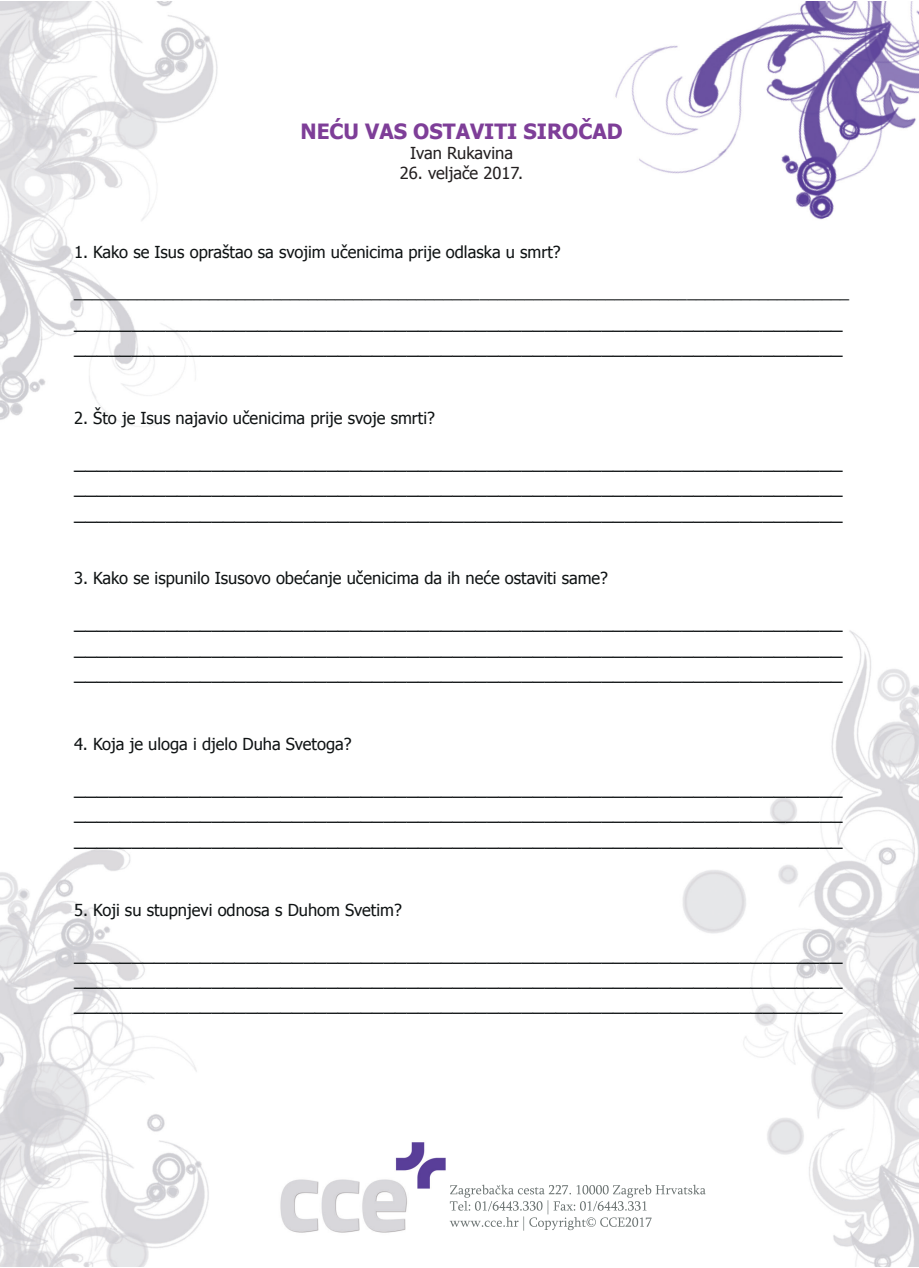
<style>
.page{position:relative;width:919px;height:1268px;background:#fff}
.page>*{position:absolute;margin:0;border:0;box-sizing:border-box;transform-origin:0 0}
.t1{font:21px/25.2px "Tahoma";color:#0f1314;text-align:justify}
.t2{font:700 21px "Tahoma";color:#7e3e98}
.t3{font:16.5px "Tahoma";color:#0f1314}
.t4{font:16.5px "Tahoma";color:#231f20}
</style>
<div class="page">
<img style="left:0;top:1px;width:918px;height:1265px">
<img style="left:482px;top:1184px;width:169px;height:10px">
<img style="left:655px;top:1184px;width:47px;height:10px">
<img style="left:464px;top:1199px;width:175px;height:15px">
<svg style="left:642px;top:1200px;width:4px;height:10px"></svg>
<img style="left:484px;top:1216px;width:34px;height:10px">
<img style="left:523px;top:1216px;width:115px;height:14px">
<p class="t2" style="left:300px;top:117px;width:324px">NEĆU VAS OSTAVITI SIROČAD</p>
<p class="t4" style="left:410px;top:142px;width:104px">Ivan Rukavina</p>
<p class="t4" style="left:400px;top:162px;width:125px">26. veljače 2017.</p>
<p class="t3" style="left:74px;top:241px;width:488px">1. Kako se Isus opraštao sa svojim učenicima prije odlaska u smrt?</p>
<p class="t3" style="left:74px;top:281px;width:776px">______________________________________________________________________________________</p>
<p class="t1" style="left:74px;top:307px;width:770px">___________________________________________________________________ ___________________________________________________________________</p>
<p class="t3" style="left:74px;top:407px;width:362px">2. Što je Isus najavio učenicima prije svoje smrti?</p>
<p class="t1" style="left:74px;top:448px;width:770px">___________________________________________________________________ ___________________________________________________________________ ___________________________________________________________________</p>
<p class="t3" style="left:74px;top:567px;width:535px">3. Kako se ispunilo Isusovo obećanje učenicima da ih neće ostaviti same?</p>
<p class="t1" style="left:74px;top:608px;width:770px">___________________________________________________________________ ___________________________________________________________________ ___________________________________________________________________</p>
<p class="t3" style="left:74px;top:732px;width:279px">4. Koja je uloga i djelo Duha Svetoga?</p>
<p class="t1" style="left:74px;top:773px;width:770px">___________________________________________________________________ ___________________________________________________________________ ___________________________________________________________________</p>
<p class="t3" style="left:74px;top:898px;width:329px">5. Koji su stupnjevi odnosa s Duhom Svetim?</p>
<p class="t1" style="left:74px;top:939px;width:770px">___________________________________________________________________ ___________________________________________________________________ ___________________________________________________________________</p>
</div>
